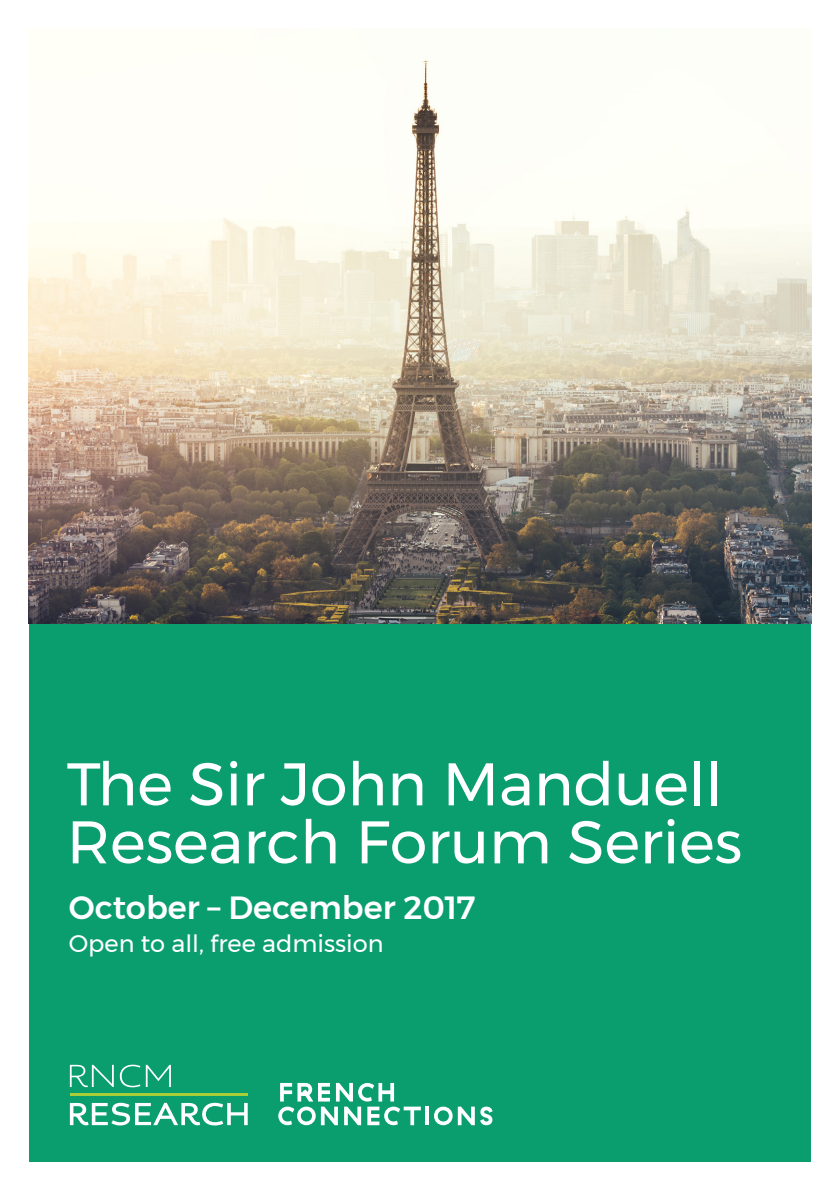
<style>
.page{position:relative;width:840px;height:1191px;background:#fff}
.page>*{position:absolute;margin:0;border:0;box-sizing:border-box;transform-origin:0 0}
.t1{font:60px/58px "Montserrat";color:#fff}
.t2{font:500 32px "Montserrat";color:#fff}
.t3{font:24px "Montserrat";color:#fff}
</style>
<div class="page">
<div style="left:29px;top:595px;width:781px;height:566px;background:#0a9e6e"></div>
<img style="left:28px;top:59px;width:783px;height:564px">
<svg style="left:70px;top:1064px;width:44px;height:23px"></svg>
<svg style="left:120px;top:1064px;width:20px;height:23px"></svg>
<svg style="left:146px;top:1064px;width:25px;height:23px"></svg>
<hr style="left:70px;top:1093px;width:177px;height:3px;background:#a6ce39">
<svg style="left:70px;top:1102px;width:177px;height:23px"></svg>
<svg style="left:278px;top:1083px;width:142px;height:42px"></svg>
<hr style="left:425px;top:1106px;width:3px;height:19px;background:#fff">
<svg style="left:434px;top:1106px;width:40px;height:19px"></svg>
<svg style="left:480px;top:1106px;width:12px;height:19px"></svg>
<p class="t1" style="left:67px;top:754px;width:676px">The Sir John Manduell<br>Research Forum Series</p>
<p class="t2" style="left:69px;top:882px;width:408px">October – December 2017</p>
<p class="t3" style="left:69px;top:925px;width:316px">Open to all, free admission</p>
</div>
